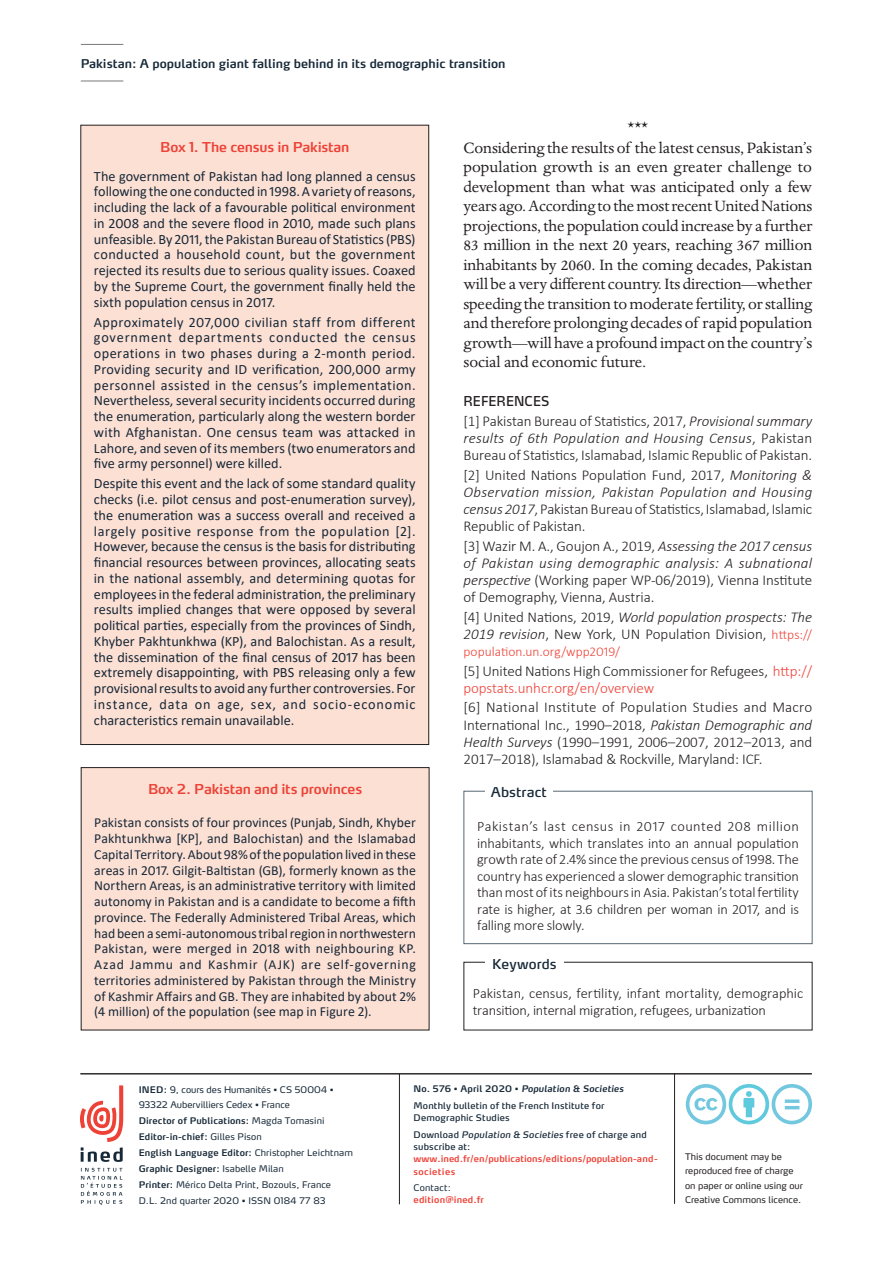
<style>
.page{position:relative;width:893px;height:1263px;background:#fff}
.page>*{position:absolute;margin:0;border:0;box-sizing:border-box;transform-origin:0 0}
.Paragraphe_sans_retr{font:17.25px/19.5px "Dante MT Std";letter-spacing:-.005em;color:#231f20;text-align:justify}
.E-texte_sans_retrait{font:300 15px/17.2px "Calibri";letter-spacing:-.005em;color:#231f20;text-align:justify}
.E-texte_sans_retrait-2{font:14.25px/15.8px "Calibri";color:#172938;text-align:justify}
.E-texte_sans_retrait-3{font:300 14.25px/16.5px "Calibri";letter-spacing:-.01em;color:#231f20}
.E-texte_sans_retrait-4{font:13.8px/15.8px "Calibri";color:#172938;text-align:justify}
.Encadré_-_TITRE{font:600 13.5px "Max OT";letter-spacing:-.015em;color:#ee4237}
.E-texte_sans_retrait-5{font:300 13.5px "Calibri";color:#ee4237}
.Résumé_-_titre{font:13.5px "Max OT";letter-spacing:.01em;color:#172938}
.Paragraphe_sans_retr-2{font:13.5px "Max OT";letter-spacing:.01em;color:#231f20;scale:.9 1}
.Titre_Edito{font:600 12px "Max OT";color:#172938}
.t1{font:600 9px/12.3px "Max OT";letter-spacing:.01em;color:#ee4237}
.t2{font:600 9px "Max OT";letter-spacing:.01em;color:#172938}
.t3{font:9px/15.9px "Max OT";letter-spacing:.01em;color:#172938}
.t4{font:9px/14.5px "Max OT";color:#231f20}
.t5{font:9px/12.3px "Max OT";letter-spacing:.02em;color:#172938}
.t6{font:italic 600 9px "Max OT";letter-spacing:.01em;color:#172938}
.s1{font-style:italic}
.s2{font-size:13.5px;color:#ee4237}
.s3{color:#ee4237}
.s4{font-weight:600}
.s5{font-weight:400}
.s6{font-style:normal}
.s7{font-weight:400;color:#172938}
</style>
<div class="page">
<div style="left:463px;top:962px;width:349px;height:68px;border:1px solid #231f20"></div>
<div style="left:485px;top:947px;width:79px;height:34px;background:#fff"></div>
<div style="left:463px;top:791px;width:349px;height:153px;border:1px solid #566874"></div>
<div style="left:485px;top:773px;width:67px;height:37px;background:#fff"></div>
<div style="left:81px;top:125px;width:348px;height:619px;background:#fde0d4"></div>
<div style="left:81px;top:768px;width:348px;height:262px;background:#fde0d4"></div>
<hr style="left:81px;top:44px;width:42px;height:1px;background:#76787b">
<hr style="left:81px;top:81px;width:42px;height:1px;background:#76787b">
<hr style="left:80px;top:1073px;width:732px;height:1px;background:#231f20">
<svg style="left:81px;top:1168px;width:41px;height:37px"></svg>
<svg style="left:80px;top:1085px;width:43px;height:77px"></svg>
<hr style="left:399px;top:1074px;width:1px;height:130px;background:#231f20">
<hr style="left:674px;top:1073px;width:1px;height:131px;background:#231f20">
<svg style="left:686px;top:1084px;width:126px;height:40px"></svg>
<p class="Titre_Edito" style="left:81px;top:56px;width:426px">Pakistan: A population giant falling behind in its demographic transition</p>
<p class="Encadré_-_TITRE" style="left:160px;top:138px;width:191px">Box 1. The census in Pakistan</p>
<p class="E-texte_sans_retrait-2" style="left:94px;top:168px;width:323px">The government of Pakistan had long planned a census following the one conducted in 1998. A variety of reasons, including the lack of a favourable political environment in 2008 and the severe flood in 2010, made such plans unfeasible. By 2011, the Pakistan Bureau of Statistics (PBS) conducted a household count, but the government rejected its results due to serious quality issues. Coaxed by the Supreme Court, the government finally held the sixth population census in 2017.</p>
<p class="E-texte_sans_retrait-2" style="left:94px;top:314px;width:323px">Approximately 207,000 civilian staff from different government departments conducted the census operations in two phases during a 2-month period.<br>Providing security and ID verification, 200,000 army personnel assisted in the census’s implementation.<br>Nevertheless, several security incidents occurred during the enumeration, particularly along the western border with Afghanistan. One census team was attacked in Lahore, and seven of its members (two enumerators and five army personnel) were killed.</p>
<p class="E-texte_sans_retrait-2" style="left:94px;top:475px;width:323px">Despite this event and the lack of some standard quality checks (i.e. pilot census and post-enumeration survey), the enumeration was a success overall and received a largely positive response from the population [2].<br>However, because the census is the basis for distributing financial resources between provinces, allocating seats in the national assembly, and determining quotas for employees in the federal administration, the preliminary results implied changes that were opposed by several political parties, especially from the provinces of Sindh, Khyber Pakhtunkhwa (KP), and Balochistan. As a result, the dissemination of the final census of 2017 has been extremely disappointing, with PBS releasing only a few provisional results to avoid any further controversies. For instance, data on age, sex, and socio-economic characteristics remain unavailable.</p>
<p class="Encadré_-_TITRE" style="left:148px;top:781px;width:216px">Box 2. Pakistan and its provinces</p>
<p class="E-texte_sans_retrait-4" style="left:94px;top:814px;width:323px">Pakistan consists of four provinces (Punjab, Sindh, Khyber Pakhtunkhwa [KP], and Balochistan) and the Islamabad Capital Territory. About 98% of the population lived in these areas in 2017. Gilgit-Baltistan (GB), formerly known as the Northern Areas, is an administrative territory with limited autonomy in Pakistan and is a candidate to become a fifth province. The Federally Administered Tribal Areas, which had been a semi-autonomous tribal region in northwestern Pakistan, were merged in 2018 with neighbouring KP.<br>Azad Jammu and Kashmir (AJK) are self-governing territories administered by Pakistan through the Ministry of Kashmir Affairs and GB. They are inhabited by about 2% (4 million) of the population (see map in Figure 2).</p>
<p class="Paragraphe_sans_retr" style="left:627px;top:118px;width:22px">***</p>
<p class="Paragraphe_sans_retr" style="left:463px;top:138px;width:350px">Considering the results of the latest census, Pakistan’s population growth is an even greater challenge to development than what was anticipated only a few years ago. According to the most recent United Nations projections, the population could increase by a further 83 million in the next 20 years, reaching 367 million inhabitants by 2060. In the coming decades, Pakistan will be a very different country. Its direction—whether speeding the transition to moderate fertility, or stalling and therefore prolonging decades of rapid population growth—will have a profound impact on the country’s social and economic future.</p>
<p class="Paragraphe_sans_retr-2" style="left:464px;top:393px;width:97px">REFERENCES</p>
<p class="E-texte_sans_retrait" style="left:463px;top:412px;width:350px">[1] Pakistan Bureau of Statistics, 2017, <span class="s1">Provisional summary results of 6th Population and Housing Census</span>, Pakistan Bureau of Statistics, Islamabad, Islamic Republic of Pakistan.</p>
<p class="E-texte_sans_retrait" style="left:463px;top:466px;width:350px">[2] United Nations Population Fund, 2017, <span class="s1">Monitoring &amp; Observation mission, Pakistan Population and Housing census 2017</span>, Pakistan Bureau of Statistics, Islamabad, Islamic Republic of Pakistan.</p>
<p class="E-texte_sans_retrait" style="left:463px;top:537px;width:350px">[3] Wazir M. A., Goujon A., 2019, <span class="s1">Assessing the 2017 census of Pakistan using demographic analysis: A subnational perspective</span> (Working paper WP-06/2019), Vienna Institute of Demography, Vienna, Austria.</p>
<p class="E-texte_sans_retrait" style="left:463px;top:608px;width:350px">[4] United Nations, 2019, <span class="s1">World population prospects: The<br>2019 revision</span>, New York, UN Population Division, <span class="s2">https://</span></p>
<p class="E-texte_sans_retrait-5" style="left:463px;top:643px;width:158px">population.un.org/wpp2019/</p>
<p class="E-texte_sans_retrait" style="left:463px;top:662px;width:350px">[5] United Nations High Commissioner for Refugees, <span class="s3">http:// popstats.unhcr.org/en/overview</span></p>
<p class="E-texte_sans_retrait" style="left:463px;top:699px;width:350px">[6] National Institute of Population Studies and Macro International Inc., 1990–2018, <span class="s1">Pakistan Demographic and Health Surveys</span> (1990–1991, 2006–2007, 2012–2013, and 2017–2018), Islamabad &amp; Rockville, Maryland: ICF.</p>
<p class="Résumé_-_titre" style="left:491px;top:783px;width:58px">Abstract</p>
<p class="E-texte_sans_retrait-3" style="left:477px;top:818px;width:323px;text-align:justify">Pakistan’s last census in 2017 counted 208 million inhabitants, which translates into an annual population growth rate of 2.4% since the previous census of 1998. The country has experienced a slower demographic transition than most of its neighbours in Asia. Pakistan’s total fertility rate is higher, at 3.6 children per woman in 2017, and is falling more slowly.</p>
<p class="Résumé_-_titre" style="left:492px;top:955px;width:66px">Keywords</p>
<p class="E-texte_sans_retrait-3" style="left:473px;top:985px;width:332px">Pakistan, census, fertility, infant mortality, demographic transition, internal migration, refugees, urbanization</p>
<p class="t3" style="left:139px;top:1081px;width:196px"><span class="s4">INED:</span> 9, cours des Humanités • CS 50004 •<br>93322 Aubervilliers Cedex • France</p>
<p class="t2" style="left:139px;top:1115px;width:187px">Director of Publications: <span class="s5">Magda Tomasini</span></p>
<p class="t2" style="left:139px;top:1131px;width:125px">Editor-in-chief: <span class="s5">Gilles Pison</span></p>
<p class="t2" style="left:139px;top:1147px;width:216px">English Language Editor: <span class="s5">Christopher Leichtnam</span></p>
<p class="t2" style="left:139px;top:1163px;width:147px">Graphic Designer: <span class="s5">Isabelle Milan</span></p>
<p class="t3" style="left:139px;top:1176px;width:194px"><span class="s4">Printer:</span> Mérico Delta Print, Bozouls, France</p>
<p class="t3" style="left:139px;top:1192px;width:189px">D.L. 2nd quarter 2020 • ISSN 0184 77 83</p>
<p class="t6" style="left:414px;top:1083px;width:212px"><span class="s6">No. 576 • April 2020 •</span> Population &amp; Societies</p>
<p class="t5" style="left:414px;top:1099px;width:192px">Monthly bulletin of the French Institute for<br>Demographic Studies</p>
<p class="t1" style="left:414px;top:1128px;width:246px"><span class="s7">Download Population &amp; Societies free of charge and subscribe at: </span>www.ined.fr/en/publications/editions/population-and&shy;societies</p>
<p class="t1" style="left:414px;top:1181px;width:72px"><span class="s7">Contact: </span>edition@ined.fr</p>
<p class="t4" style="left:685px;top:1149px;width:119px">This document may be reproduced free of charge on paper or online using our<br>Creative Commons licence.</p>
</div>
